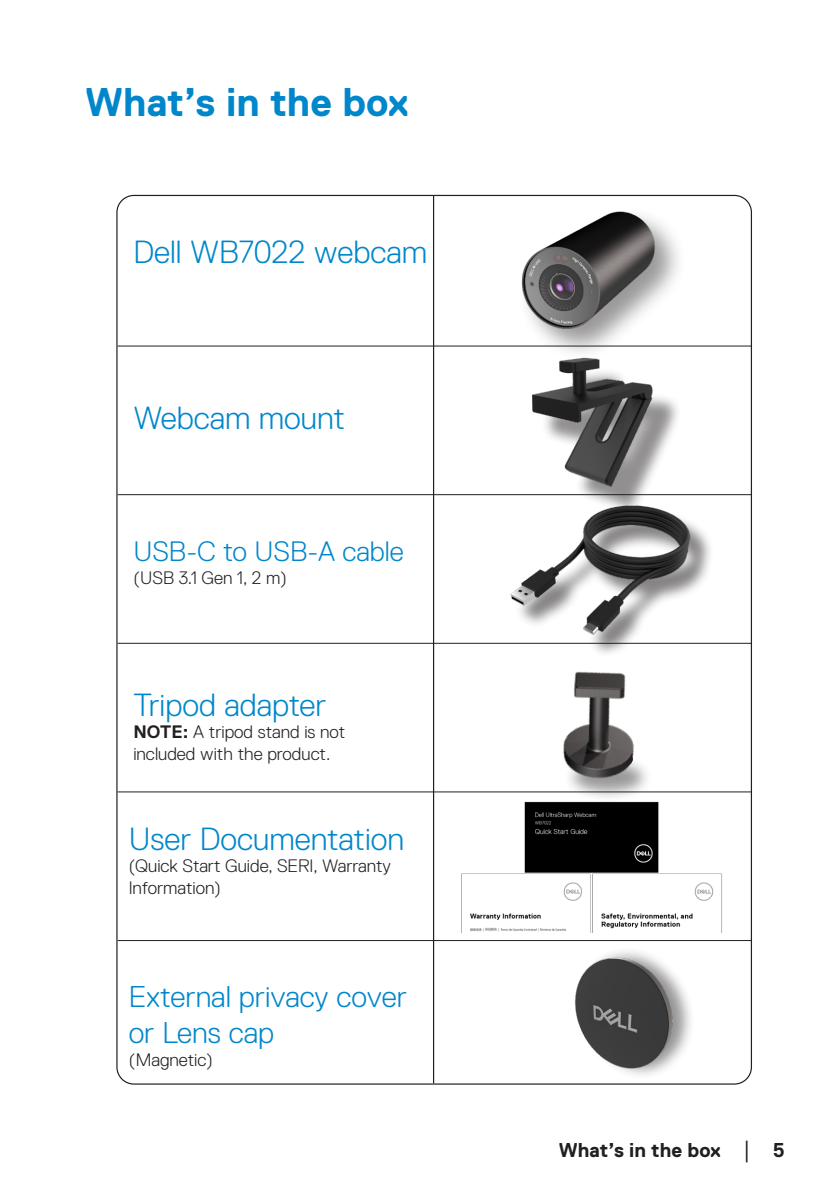
<style>
.page{position:relative;width:840px;height:1191px;background:#fff}
.page>*{position:absolute;margin:0;border:0;box-sizing:border-box;transform-origin:0 0}
.Head1{font:700 40px "Dell Replica";color:#0087cb}
.Head2{font:300 32px "Dell Replica";color:#0087cb}
.Head2-2{font:300 30px/36px "Dell Replica";color:#0087cb}
.Head2-3{font:300 28px "Dell Replica";color:#0087cb}
.t1{font:700 20px "Dell Replica";color:#231f20}
.Head2-4{font:300 18px/22px "Dell Replica";color:#231f20}
.s1{font-weight:700}
.s2{font-family:"Times New Roman";font-weight:400;font-size:18px}
</style>
<div class="page">
<img style="left:474px;top:495px;width:238px;height:148px">
<img style="left:499px;top:941px;width:209px;height:134px">
<hr style="left:117px;top:346px;width:634px;height:1px;background:#231f20">
<hr style="left:117px;top:494px;width:634px;height:1px;background:#231f20">
<hr style="left:117px;top:643px;width:634px;height:1px;background:#231f20">
<hr style="left:117px;top:791px;width:634px;height:1px;background:#231f20">
<hr style="left:117px;top:940px;width:634px;height:1px;background:#231f20">
<hr style="left:433px;top:196px;width:1px;height:887px;background:#231f20">
<img style="left:461px;top:801px;width:261px;height:131px">
<div style="left:541px;top:368px;width:141px;height:148px;background:#231f20;opacity:.5"></div>
<img style="left:474px;top:346px;width:245px;height:148px">
<div style="left:517px;top:207px;width:169px;height:154px;background:#231f20;opacity:.46"></div>
<img style="left:442px;top:196px;width:266px;height:150px">
<img style="left:485px;top:644px;width:222px;height:153px">
<p class="Head1" style="left:85px;top:80px;width:325px">What’s in the box</p>
<p class="Head2" style="left:133px;top:234px;width:295px">Dell WB7022 webcam</p>
<p class="Head2" style="left:133px;top:400px;width:213px">Webcam mount</p>
<p class="Head2-3" style="left:133px;top:536px;width:272px">USB-C to USB-A cable</p>
<p class="Head2-4" style="left:133px;top:567px;width:155px">(USB 3.1 Gen 1, 2 m)</p>
<p class="Head2" style="left:133px;top:687px;width:194px">Tripod adapter</p>
<p class="Head2-4" style="left:133px;top:721px;width:213px"><span class="s1">NOTE:</span> A tripod stand is not included with the product.</p>
<p class="Head2" style="left:129px;top:821px;width:277px">User Documentation</p>
<p class="Head2-4" style="left:129px;top:855px;width:264px">(Quick Start Guide, SERI, Warranty<br>Information)</p>
<p class="Head2-2" style="left:129px;top:978px;width:280px">External privacy cover or Lens cap</p>
<p class="Head2-4" style="left:129px;top:1048px;width:86px">(Magnetic)</p>
<p class="t1" style="left:558px;top:1138px;width:227px">What’s in the box <span class="s2">│</span> 5</p>
</div>
